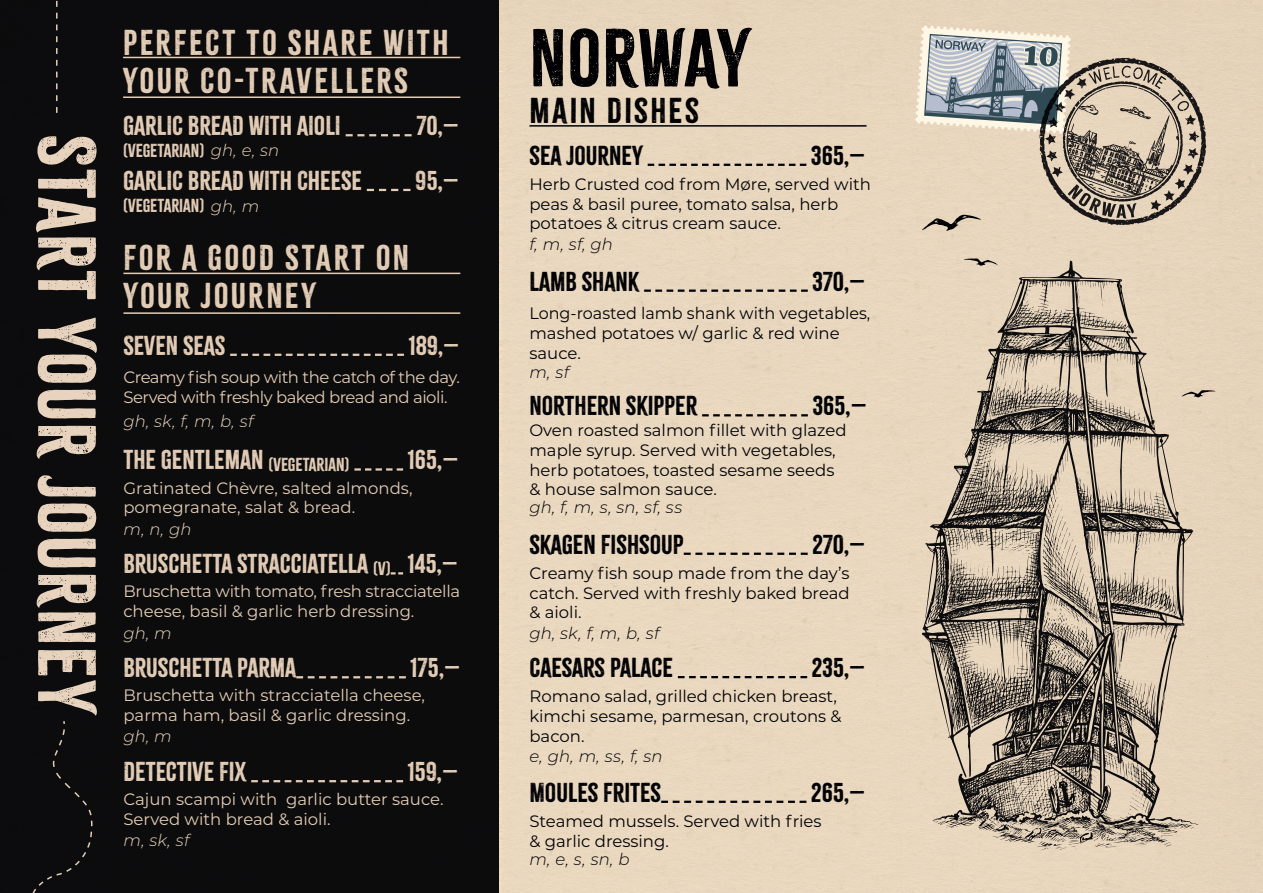
<style>
.page{position:relative;width:1263px;height:893px;background:#fff}
.page>*{position:absolute;margin:0;border:0;box-sizing:border-box;transform-origin:0 0}
.t1{font:72px "Citrus Gothic";letter-spacing:.01em;color:#e8d4be}
.Heading{font:72px "Citrus Gothic";letter-spacing:.01em;color:#010104}
.Heading-2{font:31.5px/37.8px "Citrus Gothic";letter-spacing:.075em;color:#e3cdb6}
.Heading-3{font:31.5px "Citrus Gothic";letter-spacing:.075em;color:#010104}
.Montserrat_Regular_12pt{font:24px "Citrus Gothic";color:#e3cdb6}
.Citrus_Gothic_Regular_18pt{font:24px "Citrus Gothic";color:#010104}
.Citrus_Gothic_Regular_18pt-2{font:24px "Citrus Gothic";color:#e3cdb6}
.Montserrat_Regular_12pt-2{font:24px "Citrus Gothic";color:#010104}
.Montserrat_Regular_12pt-3{font:16.5px/19.8px "Montserrat";color:#010104}
.Montserrat_Regular_12pt-4{font:16.5px/19.8px "Montserrat";color:#e3cdb6}
.Montserrat_Regular_12pt-5{font:16.5px/19.8px "Montserrat";letter-spacing:-.03em;color:#e3cdb6}
.Montserrat_Regular_12pt-6{font:16.5px/19.8px "Montserrat";letter-spacing:-.02em;color:#e3cdb6}
.Montserrat_Regular_12pt-7{font:italic 300 16.5px "Montserrat";letter-spacing:.005em;color:#010104}
.Montserrat_Regular_12pt-8{font:italic 300 16.5px "Montserrat";color:#e8d4be}
.Citrus_Gothic_Regular_18pt-3{font:16.5px "Citrus Gothic";color:#e3cdb6}
.allergies{font:16.5px "Citrus Gothic";color:#e3cdb6}
.allergies-2{font:italic 300 16.5px "Montserrat";color:#010104}
.allergies-3{font:italic 300 16.5px "Montserrat";color:#e8d4be}
.s1{font-family:"Montserrat";font-weight:300;font-style:italic;color:#e8d4be}
.s2{font-size:16.5px}
.s3{font-weight:300;font-style:italic}
</style>
<div class="page">
<div style="left:502px;top:0;width:761px;height:893px;background:#e8d4be"></div>
<div style="left:0;top:0;width:499px;height:893px;background:#0c0c0d"></div>
<svg style="left:346px;top:134px;width:66px;height:2px"></svg>
<svg style="left:367px;top:189px;width:43px;height:2px"></svg>
<hr style="left:123px;top:57px;width:337px;height:1px;background:#e3cdb6">
<hr style="left:123px;top:97px;width:337px;height:1px;background:#e3cdb6">
<svg style="left:648px;top:164px;width:158px;height:2px"></svg>
<svg style="left:644px;top:290px;width:164px;height:2px"></svg>
<svg style="left:702px;top:414px;width:106px;height:2px"></svg>
<svg style="left:684px;top:553px;width:124px;height:2px"></svg>
<svg style="left:678px;top:676px;width:129px;height:2px"></svg>
<svg style="left:661px;top:801px;width:145px;height:2px"></svg>
<svg style="left:230px;top:354px;width:174px;height:2px"></svg>
<svg style="left:354px;top:468px;width:49px;height:3px"></svg>
<svg style="left:391px;top:572px;width:12px;height:2px"></svg>
<svg style="left:296px;top:676px;width:110px;height:2px"></svg>
<svg style="left:251px;top:780px;width:152px;height:2px"></svg>
<hr style="left:529px;top:125px;width:337px;height:2px;background:#010104">
<hr style="left:123px;top:273px;width:337px;height:1px;background:#e3cdb6">
<hr style="left:123px;top:312px;width:337px;height:2px;background:#e3cdb6">
<svg style="left:32px;top:721px;width:61px;height:172px"></svg>
<svg style="left:56px;top:0;width:2px;height:113px"></svg>
<svg style="left:922px;top:261px;width:277px;height:590px"></svg>
<svg style="left:915px;top:25px;width:291px;height:206px"></svg>
<svg style="left:964px;top:258px;width:34px;height:8px"></svg>
<svg style="left:1181px;top:390px;width:34px;height:8px"></svg>
<p class="t1" style="left:112px;top:135px;width:583px;rotate:90deg">START YOUR JOURNEY</p>
<p class="Heading-2" style="left:123px;top:24px;width:327px">PERFECT TO SHARE WITH<br>YOUR CO-TRAVELLERS</p>
<p class="Citrus_Gothic_Regular_18pt-2" style="left:123px;top:111px;width:219px">GARLIC BREAD WITH AIOLI</p>
<p class="Citrus_Gothic_Regular_18pt-2" style="left:416px;top:111px;width:44px">70,–</p>
<p class="Citrus_Gothic_Regular_18pt-3" style="left:123px;top:141px;width:158px">(VEGETARIAN) <span class="s1">gh, e, sn</span></p>
<p class="Citrus_Gothic_Regular_18pt-2" style="left:123px;top:165px;width:240px">GARLIC BREAD WITH CHEESE</p>
<p class="Citrus_Gothic_Regular_18pt-2" style="left:415px;top:165px;width:45px">95,–</p>
<p class="allergies" style="left:123px;top:195px;width:138px">(VEGETARIAN) <span class="s1">gh, m</span></p>
<p class="Heading-2" style="left:123px;top:239px;width:287px">FOR A GOOD START ON<br>YOUR JOURNEY</p>
<p class="Citrus_Gothic_Regular_18pt-2" style="left:123px;top:330px;width:103px">SEVEN SEAS</p>
<p class="Citrus_Gothic_Regular_18pt-2" style="left:409px;top:330px;width:52px">189,–</p>
<p class="Montserrat_Regular_12pt-5" style="left:123px;top:367px;width:338px">Creamy fish soup with the catch of the day.<br>Served with freshly baked bread and aioli.</p>
<p class="allergies-3" style="left:123px;top:410px;width:132px">gh, sk, f, m, b, sf</p>
<p class="Montserrat_Regular_12pt" style="left:123px;top:445px;width:228px">THE GENTLEMAN <span class="s2">(VEGETARIAN)</span></p>
<p class="Montserrat_Regular_12pt" style="left:408px;top:445px;width:52px">165,–</p>
<p class="Montserrat_Regular_12pt-4" style="left:123px;top:477px;width:291px">Gratinated Chèvre, salted almonds, pomegranate, salat &amp; bread.</p>
<p class="Montserrat_Regular_12pt-8" style="left:123px;top:518px;width:70px">m, n, gh</p>
<p class="Montserrat_Regular_12pt" style="left:123px;top:549px;width:336px">BRUSCHETTA STRACCIATELLA <span class="s2">(V)</span> 145,–</p>
<p class="Montserrat_Regular_12pt-6" style="left:123px;top:581px;width:338px">Bruschetta with tomato, fresh stracciatella cheese, basil &amp; garlic herb dressing.</p>
<p class="Montserrat_Regular_12pt-8" style="left:123px;top:621px;width:50px">gh, m</p>
<p class="Montserrat_Regular_12pt" style="left:123px;top:653px;width:174px">BRUSCHETTA PARMA</p>
<p class="Montserrat_Regular_12pt" style="left:411px;top:653px;width:51px">175,–</p>
<p class="Montserrat_Regular_12pt-4" style="left:123px;top:685px;width:303px">Bruschetta with stracciatella cheese, parma ham, basil &amp; garlic dressing.</p>
<p class="Montserrat_Regular_12pt-8" style="left:123px;top:725px;width:50px">gh, m</p>
<p class="Montserrat_Regular_12pt" style="left:123px;top:757px;width:124px">DETECTIVE FIX</p>
<p class="Montserrat_Regular_12pt" style="left:408px;top:757px;width:52px">159,–</p>
<p class="Montserrat_Regular_12pt-4" style="left:123px;top:789px;width:322px">Cajun scampi with garlic butter sauce.<br>Served with bread &amp; aioli.</p>
<p class="Montserrat_Regular_12pt-8" style="left:123px;top:829px;width:68px">m, sk, sf</p>
<p class="Heading" style="left:529px;top:13px;width:222px">NORWAY</p>
<p class="Heading-3" style="left:529px;top:90px;width:171px">MAIN DISHES</p>
<p class="Citrus_Gothic_Regular_18pt" style="left:529px;top:140px;width:115px">SEA JOURNEY</p>
<p class="Citrus_Gothic_Regular_18pt" style="left:811px;top:140px;width:56px">365,–</p>
<p class="Montserrat_Regular_12pt-3" style="left:529px;top:173px;width:343px;line-height:20.2px">Herb Crusted cod from Møre, served with peas &amp; basil puree, tomato salsa, herb potatoes &amp; citrus cream sauce.<br><span class="s3">f, m, sf, gh</span></p>
<p class="Citrus_Gothic_Regular_18pt" style="left:529px;top:266px;width:111px">LAMB SHANK</p>
<p class="Citrus_Gothic_Regular_18pt" style="left:813px;top:266px;width:54px">370,–</p>
<p class="Montserrat_Regular_12pt-3" style="left:529px;top:303px;width:342px">Long-roasted lamb shank with vegetables, mashed potatoes w/ garlic &amp; red wine sauce.<br><span class="s3">m, sf</span></p>
<p class="Montserrat_Regular_12pt-2" style="left:529px;top:391px;width:169px">NORTHERN SKIPPER</p>
<p class="Montserrat_Regular_12pt-2" style="left:813px;top:391px;width:56px">365,–</p>
<p class="Montserrat_Regular_12pt-3" style="left:529px;top:420px;width:319px">Oven roasted salmon fillet with glazed maple syrup. Served with vegetables, herb potatoes, toasted sesame seeds &amp; house salmon sauce.</p>
<p class="Montserrat_Regular_12pt-7" style="left:529px;top:496px;width:154px">gh, f, m, s, sn, sf, ss</p>
<p class="Citrus_Gothic_Regular_18pt" style="left:529px;top:529px;width:156px">SKAGEN FISHSOUP</p>
<p class="Citrus_Gothic_Regular_18pt" style="left:812px;top:529px;width:54px">270,–</p>
<p class="Montserrat_Regular_12pt-3" style="left:529px;top:562px;width:322px;text-align:justify">Creamy fish soup made from the day’s catch. Served with freshly baked bread &amp; aioli.</p>
<p class="allergies-2" style="left:529px;top:622px;width:132px">gh, sk, f, m, b, sf</p>
<p class="Citrus_Gothic_Regular_18pt" style="left:529px;top:652px;width:145px">CAESARS PALACE</p>
<p class="Citrus_Gothic_Regular_18pt" style="left:812px;top:652px;width:55px">235,–</p>
<p class="Montserrat_Regular_12pt-3" style="left:529px;top:686px;width:314px">Romano salad, grilled chicken breast, kimchi sesame, parmesan, croutons &amp; bacon.<br><span class="s3">e, gh, m, ss, f, sn</span></p>
<p class="Citrus_Gothic_Regular_18pt" style="left:529px;top:777px;width:133px">MOULES FRITES</p>
<p class="Citrus_Gothic_Regular_18pt" style="left:811px;top:777px;width:56px">265,–</p>
<p class="Montserrat_Regular_12pt-3" style="left:529px;top:810px;width:294px">Steamed mussels. Served with fries &amp; garlic dressing.</p>
<p class="Montserrat_Regular_12pt-7" style="left:529px;top:847px;width:102px">m, e, s, sn, b</p>
</div>
